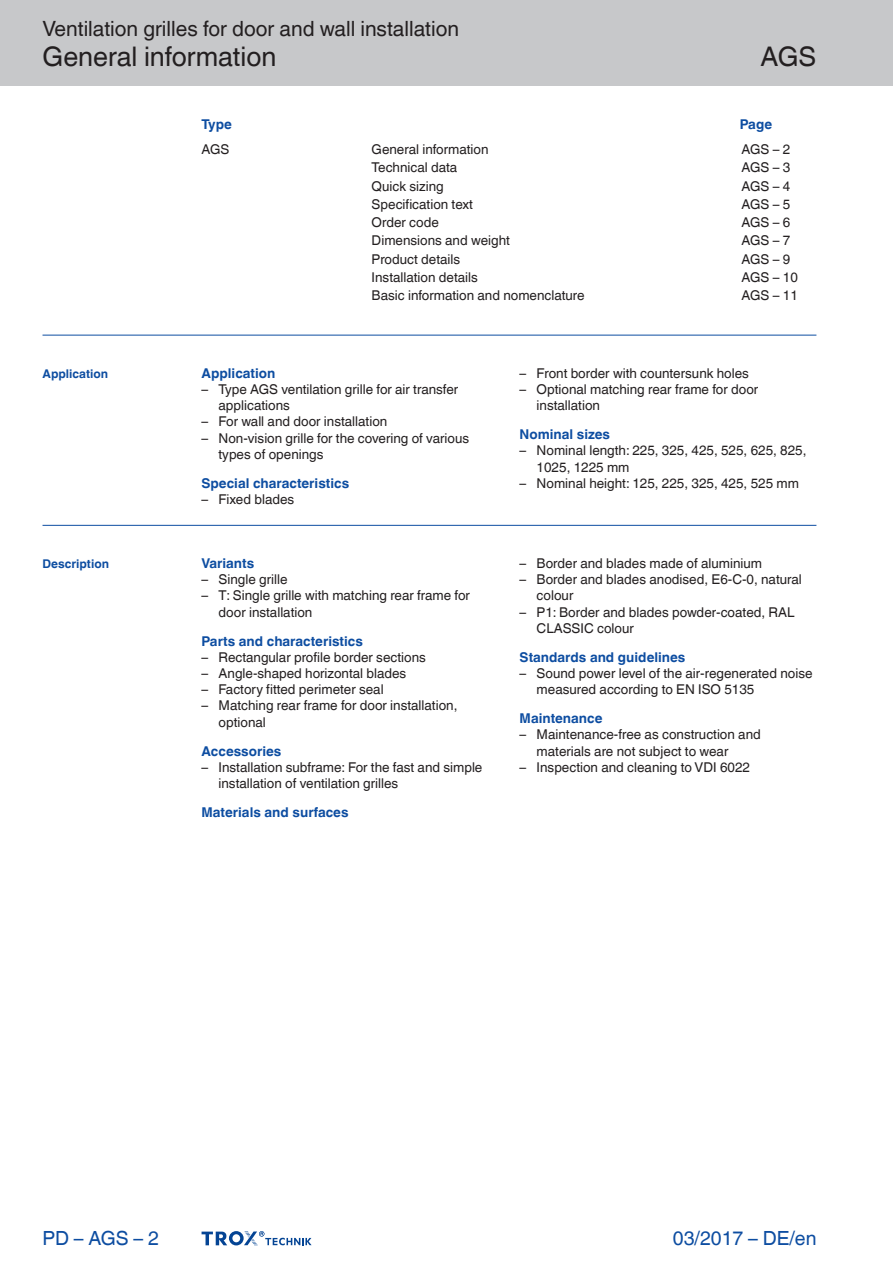
<style>
.page{position:relative;width:893px;height:1263px;background:#fff}
.page>*{position:absolute;margin:0;border:0;box-sizing:border-box;transform-origin:0 0}
.Navigation_2{font:27px "TROX Helvetica";color:#231f20}
.Navigation_3{font:27px "TROX Helvetica";color:#231f20}
.Navigation_1{font:21px "TROX Helvetica";color:#231f20}
.date{font:19.5px "TROX Helvetica";color:#0d4da1}
.pagina_li-re{font:19.5px "TROX Helvetica";color:#0d4da1}
.descr_txt_section_li{font:13.5px/16.2px "TROX Helvetica";color:#231f20}
.Standard_oben_links{font:13.5px "TROX Helvetica";color:#231f20}
.descr_txt_section_ti{font:700 13.5px "TROX Helvetica";color:#0d4da1}
.Standard_oben_links-2{font:700 13.5px "TROX Helvetica";color:#0d4da1}
.marg_title_blue{font:700 12px "TROX Helvetica";color:#0d4da1}
</style>
<div class="page">
<div style="left:0;top:0;width:893px;height:85px;background:#c7c8ca"></div>
<hr style="left:43px;top:335px;width:773px;height:1px;background:#0d4da1">
<hr style="left:43px;top:525px;width:773px;height:1px;background:#0d4da1">
<svg style="left:202px;top:1231px;width:110px;height:15px"></svg>
<p class="Navigation_1" style="left:43px;top:17px;width:418px">Ventilation grilles for door and wall installation</p>
<p class="Navigation_2" style="left:43px;top:41px;width:235px">General information</p>
<p class="Navigation_3" style="left:761px;top:41px;width:57px">AGS</p>
<p class="marg_title_blue" style="left:43px;top:366px;width:67px">Application</p>
<p class="marg_title_blue" style="left:43px;top:557px;width:68px">Description</p>
<p class="Standard_oben_links-2" style="left:202px;top:116px;width:32px">Type</p>
<p class="Standard_oben_links" style="left:202px;top:142px;width:29px">AGS</p>
<p class="Standard_oben_links" style="left:372px;top:142px;width:118px">General information</p>
<p class="Standard_oben_links" style="left:742px;top:142px;width:50px">AGS – 2</p>
<p class="Standard_oben_links" style="left:372px;top:160px;width:87px">Technical data</p>
<p class="Standard_oben_links" style="left:742px;top:160px;width:50px">AGS – 3</p>
<p class="Standard_oben_links" style="left:372px;top:178px;width:74px">Quick sizing</p>
<p class="Standard_oben_links" style="left:742px;top:178px;width:50px">AGS – 4</p>
<p class="Standard_oben_links" style="left:372px;top:196px;width:103px">Specification text</p>
<p class="Standard_oben_links" style="left:742px;top:196px;width:50px">AGS – 5</p>
<p class="Standard_oben_links" style="left:372px;top:215px;width:69px">Order code</p>
<p class="Standard_oben_links" style="left:742px;top:215px;width:50px">AGS – 6</p>
<p class="Standard_oben_links" style="left:372px;top:233px;width:140px">Dimensions and weight</p>
<p class="Standard_oben_links" style="left:742px;top:233px;width:50px">AGS – 7</p>
<p class="Standard_oben_links" style="left:372px;top:251px;width:90px">Product details</p>
<p class="Standard_oben_links" style="left:742px;top:251px;width:50px">AGS – 9</p>
<p class="Standard_oben_links" style="left:372px;top:269px;width:108px">Installation details</p>
<p class="Standard_oben_links" style="left:742px;top:269px;width:58px">AGS – 10</p>
<p class="Standard_oben_links" style="left:372px;top:287px;width:215px">Basic information and nomenclature</p>
<p class="Standard_oben_links" style="left:742px;top:287px;width:58px">AGS – 11</p>
<p class="Standard_oben_links-2" style="left:740px;top:116px;width:34px">Page</p>
<p class="descr_txt_section_ti" style="left:202px;top:365px;width:75px">Application</p>
<p class="descr_txt_section_li" style="left:219px;top:381px;width:241px;text-indent:-17px">– Type AGS ventilation grille for air transfer applications</p>
<p class="descr_txt_section_li" style="left:202px;top:414px;width:187px">– For wall and door installation</p>
<p class="descr_txt_section_li" style="left:219px;top:430px;width:252px;text-indent:-17px">– Non-vision grille for the covering of various types of openings</p>
<p class="descr_txt_section_ti" style="left:202px;top:475px;width:149px">Special characteristics</p>
<p class="descr_txt_section_li" style="left:202px;top:491px;width:94px">– Fixed blades</p>
<p class="descr_txt_section_ti" style="left:202px;top:555px;width:54px">Variants</p>
<p class="descr_txt_section_li" style="left:202px;top:571px;width:87px">– Single grille</p>
<p class="descr_txt_section_li" style="left:219px;top:588px;width:253px;text-indent:-17px">– T: Single grille with matching rear frame for door installation</p>
<p class="descr_txt_section_ti" style="left:202px;top:633px;width:163px">Parts and characteristics</p>
<p class="descr_txt_section_li" style="left:202px;top:649px;width:226px">– Rectangular profile border sections</p>
<p class="descr_txt_section_li" style="left:202px;top:665px;width:206px">– Angle-shaped horizontal blades</p>
<p class="descr_txt_section_li" style="left:202px;top:681px;width:184px">– Factory fitted perimeter seal</p>
<p class="descr_txt_section_li" style="left:219px;top:698px;width:240px;text-indent:-17px">– Matching rear frame for door installation, optional</p>
<p class="descr_txt_section_ti" style="left:202px;top:743px;width:81px">Accessories</p>
<p class="descr_txt_section_li" style="left:219px;top:759px;width:265px;text-indent:-17px">– Installation subframe: For the fast and simple installation of ventilation grilles</p>
<p class="descr_txt_section_ti" style="left:202px;top:804px;width:148px">Materials and surfaces</p>
<p class="descr_txt_section_li" style="left:520px;top:365px;width:231px">– Front border with countersunk holes</p>
<p class="descr_txt_section_li" style="left:537px;top:381px;width:223px;text-indent:-17px">– Optional matching rear frame for door installation</p>
<p class="descr_txt_section_ti" style="left:520px;top:427px;width:92px">Nominal sizes</p>
<p class="descr_txt_section_li" style="left:537px;top:443px;width:271px;text-indent:-17px">– Nominal length: 225, 325, 425, 525, 625, 825,<br>1025, 1225 mm</p>
<p class="descr_txt_section_li" style="left:520px;top:475px;width:281px">– Nominal height: 125, 225, 325, 425, 525 mm</p>
<p class="descr_txt_section_li" style="left:520px;top:555px;width:244px">– Border and blades made of aluminium</p>
<p class="descr_txt_section_li" style="left:537px;top:571px;width:267px;text-indent:-17px">– Border and blades anodised, E6-C-0, natural colour</p>
<p class="descr_txt_section_li" style="left:537px;top:604px;width:260px;text-indent:-17px">– P1: Border and blades powder-coated, RAL<br>CLASSIC colour</p>
<p class="descr_txt_section_ti" style="left:520px;top:649px;width:167px">Standards and guidelines</p>
<p class="descr_txt_section_li" style="left:537px;top:665px;width:277px;text-indent:-17px">– Sound power level of the air-regenerated noise measured according to EN ISO 5135</p>
<p class="descr_txt_section_ti" style="left:520px;top:710px;width:84px">Maintenance</p>
<p class="descr_txt_section_li" style="left:537px;top:726px;width:226px;text-indent:-17px">– Maintenance-free as construction and materials are not subject to wear</p>
<p class="descr_txt_section_li" style="left:520px;top:759px;width:232px">– Inspection and cleaning to VDI 6022</p>
<p class="pagina_li-re" style="left:43px;top:1227px;width:118px">PD – AGS – 2</p>
<p class="date" style="left:673px;top:1227px;width:145px">03/2017 – DE/en</p>
</div>
